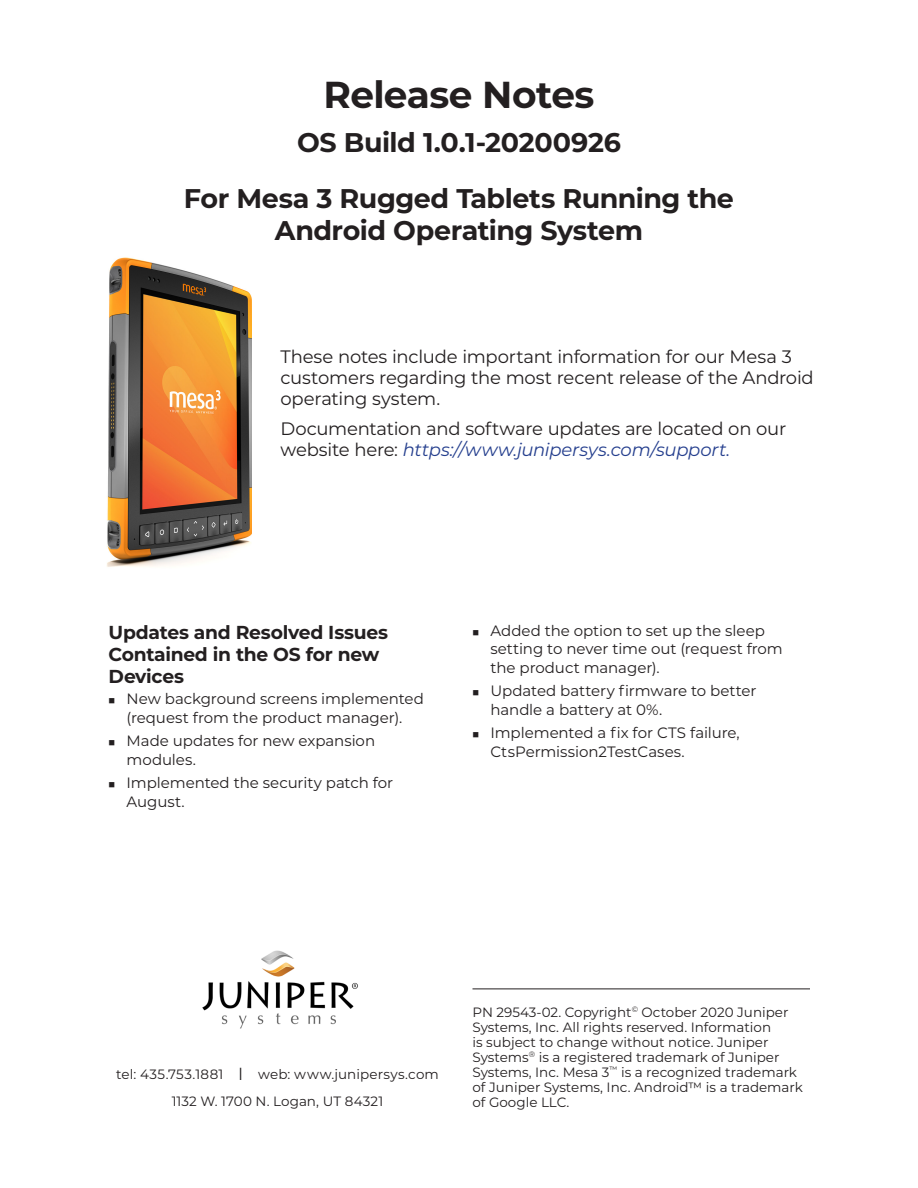
<style>
.page{position:relative;width:918px;height:1188px;background:#fff}
.page>*{position:absolute;margin:0;border:0;box-sizing:border-box;transform-origin:0 0}
.Heading__Main{font:700 37.5px "Montserrat";letter-spacing:-.015em;color:#231f20}
.Subheading_1{font:700 27px/32.4px "Montserrat";letter-spacing:-.015em;color:#231f20;text-align:center}
.Subheading_2{font:700 18.75px/21.8px "Montserrat";letter-spacing:-.015em;color:#231f20}
.Text__large{font:18px/21px "Montserrat";letter-spacing:-.015em;color:#231f20}
.t1{font:15px/18.8px "Montserrat";letter-spacing:-.005em;color:#231f20}
.Copyright_text{font:13.5px/15px "Montserrat";color:#231f20}
.RF{font:13.5px "Montserrat";letter-spacing:.01em;color:#231f20}
.s1{font-style:italic;color:#253f8e}
.s2{font-size:16.5px}
</style>
<div class="page">
<img style="left:202px;top:950px;width:156px;height:79px">
<img style="left:107px;top:257px;width:144px;height:310px">
<hr style="left:472px;top:989px;width:338px;height:1px;background:#231f20">
<p class="Heading__Main" style="left:324px;top:68px;width:272px">Release Notes</p>
<p class="Subheading_1" style="left:297px;top:125px;width:325px">OS Build 1.0.1-20200926</p>
<p class="Subheading_1" style="left:184px;top:181px;width:552px">For Mesa 3 Rugged Tablets Running the<br>Android Operating System</p>
<p class="Text__large" style="left:280px;top:345px;width:535px">These notes include important information for our Mesa 3 customers regarding the most recent release of the Android operating system.</p>
<p class="Text__large" style="left:280px;top:417px;width:507px">Documentation and software updates are located on our website here: <span class="s1">https://www.junipersys.com/support.</span></p>
<p class="Subheading_2" style="left:109px;top:621px;width:281px">Updates and Resolved Issues<br>Contained in the OS for new<br>Devices</p>
<p class="t1" style="left:127px;top:689px;width:299px">New background screens implemented (request from the product manager).</p>
<p class="t1" style="left:127px;top:731px;width:250px">Made updates for new expansion modules.</p>
<p class="t1" style="left:127px;top:773px;width:268px">Implemented the security patch for<br>August.</p>
<p class="t1" style="left:490px;top:620px;width:294px">Added the option to set up the sleep setting to never time out (request from the product manager).</p>
<p class="t1" style="left:490px;top:681px;width:268px">Updated battery firmware to better handle a battery at 0%.</p>
<p class="t1" style="left:490px;top:723px;width:251px">Implemented a fix for CTS failure,<br>CtsPermission2TestCases.</p>
<p class="RF" style="left:116px;top:1065px;width:324px">tel: 435.753.1881 <span class="s2">l</span> web: www.junipersys.com</p>
<p class="RF" style="left:172px;top:1092px;width:213px">1132 W. 1700 N. Logan, UT 84321</p>
<p class="Copyright_text" style="left:472px;top:1004px;width:332px">PN 29543-02. Copyright<sup>©</sup> October 2020 Juniper Systems, Inc. All rights reserved. Information<br>is subject to change without notice. Juniper Systems<sup>®</sup> is a registered trademark of Juniper Systems, Inc. Mesa 3<sup>™</sup> is a recognized trademark of Juniper Systems, Inc. Android™ is a trademark of Google LLC.</p>
</div>
